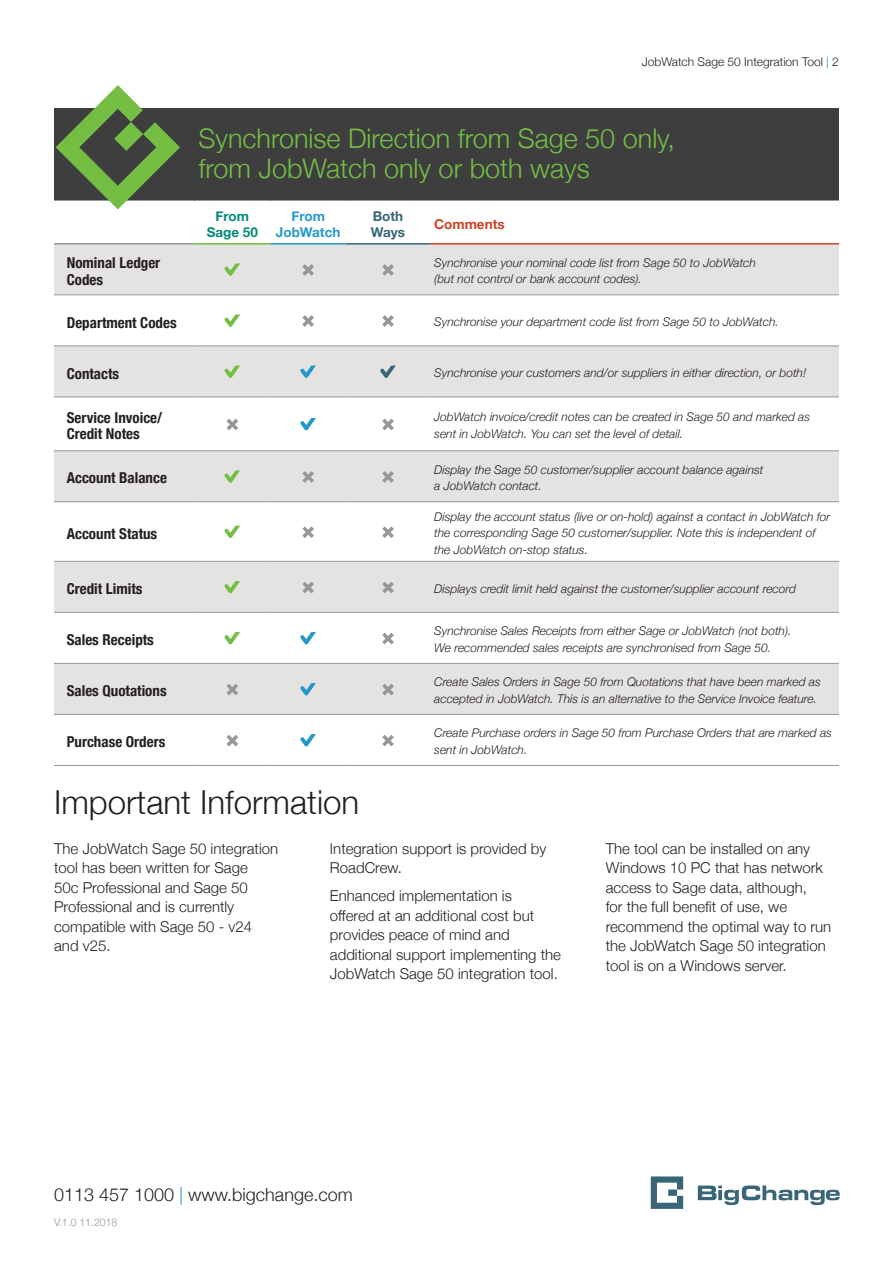
<style>
.page{position:relative;width:893px;height:1263px;background:#fff}
.page>*{position:absolute;margin:0;border:0;box-sizing:border-box;transform-origin:0 0}
.t1{font:300 33px "Helvetica Neue";color:#231f20}
.t2{font:300 27px/30px "Helvetica Neue";color:#74bf43}
.t3{font:300 18px "Helvetica Neue";color:#231f20}
.t4{font:300 15px/19.5px "Helvetica Neue";color:#231f20}
.t5{font:700 condensed 15px/16.5px "Helvetica Neue";color:#231f20}
.t6{font:700 13.5px/16.5px "Helvetica Neue";color:#2498ca;text-align:center}
.t7{font:700 13.5px/16.5px "Helvetica Neue";color:#008b77;text-align:center}
.t8{font:700 13.5px/16.5px "Helvetica Neue";color:#396578}
.t9{font:700 13.5px "Helvetica Neue";color:#ce4027}
.t10{font:italic 300 12px/16.5px "Helvetica Neue";color:#231f20}
.t11{font:300 12px "Helvetica Neue";color:#231f20}
.t12{font:300 10.5px "Helvetica Neue";color:#989698}
.s1{color:#2498ca}
</style>
<div class="page">
<div style="left:54px;top:108px;width:785px;height:93px;background:#3e3e3f"></div>
<svg style="left:54px;top:245px;width:785px;height:469px;fill:#e5e2e2"></svg>
<hr style="left:270px;top:243px;width:76px;height:2px;background:#2498ca">
<hr style="left:430px;top:243px;width:409px;height:2px;background:#ce4027">
<hr style="left:346px;top:243px;width:84px;height:2px;background:#396578">
<hr style="left:54px;top:295px;width:140px;height:1px;background:#989698">
<hr style="left:194px;top:295px;width:76px;height:1px;background:#989698">
<hr style="left:270px;top:295px;width:76px;height:1px;background:#989698">
<hr style="left:346px;top:295px;width:84px;height:1px;background:#989698">
<hr style="left:430px;top:295px;width:409px;height:1px;background:#989698">
<hr style="left:54px;top:346px;width:140px;height:1px;background:#989698">
<hr style="left:194px;top:346px;width:76px;height:1px;background:#989698">
<hr style="left:270px;top:346px;width:76px;height:1px;background:#989698">
<hr style="left:346px;top:346px;width:84px;height:1px;background:#989698">
<hr style="left:430px;top:346px;width:409px;height:1px;background:#989698">
<hr style="left:54px;top:397px;width:140px;height:1px;background:#989698">
<hr style="left:194px;top:397px;width:76px;height:1px;background:#989698">
<hr style="left:270px;top:397px;width:76px;height:1px;background:#989698">
<hr style="left:346px;top:397px;width:84px;height:1px;background:#989698">
<hr style="left:430px;top:397px;width:409px;height:1px;background:#989698">
<hr style="left:54px;top:765px;width:140px;height:1px;background:#989698">
<hr style="left:194px;top:765px;width:76px;height:1px;background:#989698">
<hr style="left:270px;top:765px;width:76px;height:1px;background:#989698">
<hr style="left:346px;top:765px;width:84px;height:1px;background:#989698">
<hr style="left:430px;top:765px;width:409px;height:1px;background:#989698">
<hr style="left:54px;top:243px;width:140px;height:2px;background:#989698">
<hr style="left:194px;top:243px;width:76px;height:2px;background:#74bf43">
<hr style="left:54px;top:450px;width:140px;height:1px;background:#989698">
<hr style="left:194px;top:450px;width:76px;height:1px;background:#989698">
<hr style="left:270px;top:450px;width:76px;height:1px;background:#989698">
<hr style="left:346px;top:450px;width:84px;height:1px;background:#989698">
<hr style="left:430px;top:450px;width:409px;height:1px;background:#989698">
<hr style="left:54px;top:501px;width:140px;height:1px;background:#989698">
<hr style="left:194px;top:501px;width:76px;height:1px;background:#989698">
<hr style="left:270px;top:501px;width:76px;height:1px;background:#989698">
<hr style="left:346px;top:501px;width:84px;height:1px;background:#989698">
<hr style="left:430px;top:501px;width:409px;height:1px;background:#989698">
<hr style="left:54px;top:561px;width:140px;height:1px;background:#989698">
<hr style="left:194px;top:561px;width:76px;height:1px;background:#989698">
<hr style="left:270px;top:561px;width:76px;height:1px;background:#989698">
<hr style="left:346px;top:561px;width:84px;height:1px;background:#989698">
<hr style="left:430px;top:561px;width:409px;height:1px;background:#989698">
<hr style="left:54px;top:612px;width:140px;height:1px;background:#989698">
<hr style="left:194px;top:612px;width:76px;height:1px;background:#989698">
<hr style="left:270px;top:612px;width:76px;height:1px;background:#989698">
<hr style="left:346px;top:612px;width:84px;height:1px;background:#989698">
<hr style="left:430px;top:612px;width:409px;height:1px;background:#989698">
<hr style="left:54px;top:663px;width:140px;height:1px;background:#989698">
<hr style="left:194px;top:663px;width:76px;height:1px;background:#989698">
<hr style="left:270px;top:663px;width:76px;height:1px;background:#989698">
<hr style="left:346px;top:663px;width:84px;height:1px;background:#989698">
<hr style="left:430px;top:663px;width:409px;height:1px;background:#989698">
<hr style="left:54px;top:714px;width:140px;height:1px;background:#989698">
<hr style="left:194px;top:714px;width:76px;height:1px;background:#989698">
<hr style="left:270px;top:714px;width:76px;height:1px;background:#989698">
<hr style="left:346px;top:714px;width:84px;height:1px;background:#989698">
<hr style="left:430px;top:714px;width:409px;height:1px;background:#989698">
<svg style="left:225px;top:263px;width:15px;height:13px"></svg>
<svg style="left:302px;top:264px;width:12px;height:12px"></svg>
<svg style="left:382px;top:264px;width:12px;height:12px"></svg>
<svg style="left:225px;top:314px;width:15px;height:13px"></svg>
<svg style="left:302px;top:315px;width:12px;height:12px"></svg>
<svg style="left:382px;top:315px;width:12px;height:12px"></svg>
<svg style="left:225px;top:365px;width:15px;height:13px"></svg>
<svg style="left:300px;top:365px;width:16px;height:13px"></svg>
<svg style="left:380px;top:365px;width:16px;height:13px"></svg>
<svg style="left:226px;top:419px;width:12px;height:11px"></svg>
<svg style="left:300px;top:418px;width:16px;height:12px"></svg>
<svg style="left:382px;top:419px;width:12px;height:11px"></svg>
<svg style="left:225px;top:470px;width:15px;height:13px"></svg>
<svg style="left:302px;top:471px;width:12px;height:12px"></svg>
<svg style="left:382px;top:471px;width:12px;height:12px"></svg>
<svg style="left:225px;top:526px;width:15px;height:12px"></svg>
<svg style="left:302px;top:526px;width:12px;height:12px"></svg>
<svg style="left:382px;top:526px;width:12px;height:12px"></svg>
<svg style="left:225px;top:581px;width:15px;height:12px"></svg>
<svg style="left:302px;top:582px;width:12px;height:11px"></svg>
<svg style="left:382px;top:582px;width:12px;height:11px"></svg>
<svg style="left:225px;top:632px;width:15px;height:12px"></svg>
<svg style="left:300px;top:632px;width:16px;height:12px"></svg>
<svg style="left:382px;top:633px;width:12px;height:11px"></svg>
<svg style="left:226px;top:684px;width:12px;height:11px"></svg>
<svg style="left:300px;top:683px;width:16px;height:12px"></svg>
<svg style="left:382px;top:684px;width:12px;height:11px"></svg>
<svg style="left:226px;top:735px;width:12px;height:11px"></svg>
<svg style="left:300px;top:734px;width:16px;height:12px"></svg>
<svg style="left:382px;top:735px;width:12px;height:11px"></svg>
<svg style="left:698px;top:1185px;width:142px;height:20px"></svg>
<svg style="left:651px;top:1176px;width:32px;height:33px"></svg>
<svg style="left:56px;top:85px;width:124px;height:124px"></svg>
<p class="t11" style="left:642px;top:52px;width:199px">JobWatch Sage 50 Integration Tool <span class="s1">|</span> 2</p>
<h2 class="t2" style="left:199px;top:121px;width:478px">Synchronise Direction from Sage 50 only, from JobWatch only or both ways</h2>
<p class="t7" style="left:207px;top:208px;width:53px">From<br>Sage 50</p>
<p class="t6" style="left:276px;top:208px;width:66px">From<br>JobWatch</p>
<p class="t8" style="left:371px;top:208px;width:36px">Both<br>Ways</p>
<p class="t9" style="left:434px;top:214px;width:72px">Comments</p>
<p class="t5" style="left:67px;top:254px;width:95px">Nominal Ledger<br>Codes</p>
<p class="t10" style="left:434px;top:253px;width:323px">Synchronise your nominal code list from Sage 50 to JobWatch (but not control or bank account codes).</p>
<p class="t5" style="left:67px;top:313px;width:111px">Department Codes</p>
<p class="t10" style="left:434px;top:313px;width:346px">Synchronise your department code list from Sage 50 to JobWatch.</p>
<p class="t5" style="left:67px;top:364px;width:54px">Contacts</p>
<p class="t10" style="left:434px;top:364px;width:374px">Synchronise your customers and/or suppliers in either direction, or both!</p>
<p class="t5" style="left:67px;top:408px;width:97px">Service Invoice/<br>Credit Notes</p>
<p class="t10" style="left:434px;top:408px;width:377px">JobWatch invoice/credit notes can be created in Sage 50 and marked as sent in JobWatch. You can set the level of detail.</p>
<p class="t5" style="left:67px;top:469px;width:102px">Account Balance</p>
<p class="t10" style="left:434px;top:460px;width:331px">Display the Sage 50 customer/supplier account balance against a JobWatch contact.</p>
<p class="t5" style="left:67px;top:524px;width:92px">Account Status</p>
<p class="t10" style="left:434px;top:507px;width:398px">Display the account status (live or on-hold) against a contact in JobWatch for the corresponding Sage 50 customer/supplier. Note this is independent of the JobWatch on-stop status.</p>
<p class="t5" style="left:67px;top:579px;width:77px">Credit Limits</p>
<p class="t10" style="left:434px;top:579px;width:363px">Displays credit limit held against the customer/supplier account record</p>
<p class="t5" style="left:67px;top:630px;width:89px">Sales Receipts</p>
<p class="t10" style="left:434px;top:622px;width:359px">Synchronise Sales Receipts from either Sage or JobWatch (not both).<br>We recommended sales receipts are synchronised from Sage 50.</p>
<p class="t5" style="left:67px;top:681px;width:101px">Sales Quotations</p>
<p class="t10" style="left:434px;top:673px;width:388px">Create Sales Orders in Sage 50 from Quotations that have been marked as accepted in JobWatch. This is an alternative to the Service Invoice feature.</p>
<p class="t5" style="left:67px;top:732px;width:100px">Purchase Orders</p>
<p class="t10" style="left:434px;top:724px;width:399px">Create Purchase orders in Sage 50 from Purchase Orders that are marked as sent in JobWatch.</p>
<h1 class="t1" style="left:54px;top:776px;width:307px">Important Information</h1>
<p class="t4" style="left:54px;top:837px;width:225px">The JobWatch Sage 50 integration tool has been written for Sage<br>50c Professional and Sage 50<br>Professional and is currently compatible with Sage 50 - v24 and v25.</p>
<p class="t4" style="left:330px;top:837px;width:218px">Integration support is provided by<br>RoadCrew.</p>
<p class="t4" style="left:330px;top:885px;width:233px">Enhanced implementation is<br>offered at an additional cost but provides peace of mind and additional support implementing the<br>JobWatch Sage 50 integration tool.</p>
<p class="t4" style="left:606px;top:837px;width:227px">The tool can be installed on any<br>Windows 10 PC that has network access to Sage data, although,<br>for the full benefit of use, we recommend the optimal way to run the JobWatch Sage 50 integration tool is on a Windows server.</p>
<h3 class="t3" style="left:54px;top:1180px;width:300px">0113 457 1000 <span class="s1">|</span> www.bigchange.com</h3>
<p class="t12" style="left:54px;top:1213px;width:65px">V.1.0 11.2018</p>
</div>
